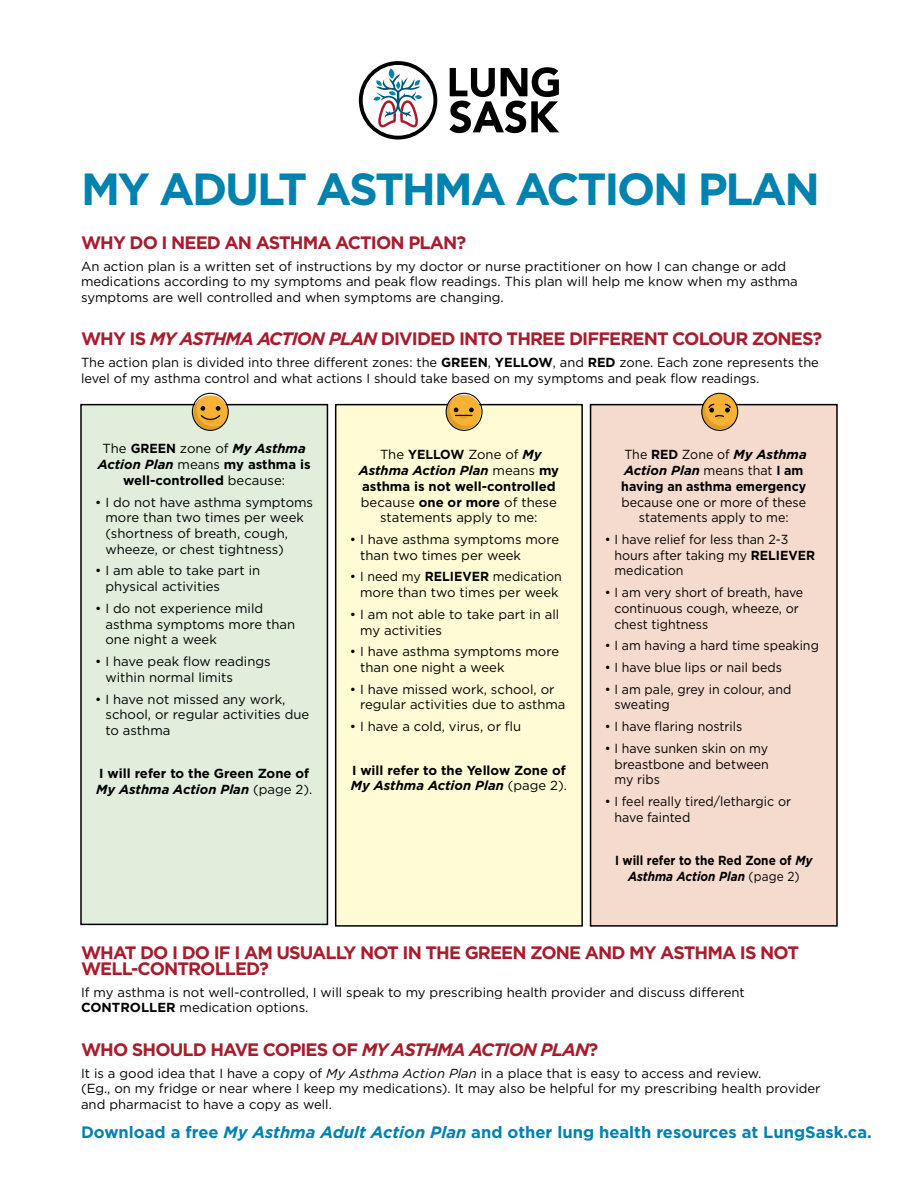
<style>
.page{position:relative;width:918px;height:1188px;background:#fff}
.page>*{position:absolute;margin:0;border:0;box-sizing:border-box;transform-origin:0 0}
.t1{font:700 45px "Gotham";letter-spacing:-.05em;color:#0082ae}
.t2{font:700 18px/15.8px "Gotham";letter-spacing:-.05em;color:#a81d2e}
.t3{font:700 16.5px "Gotham";color:#0082ae}
.t4{font:13.2px/15.8px "Gotham";color:#000}
.t5{font:13.2px/15.8px "Gotham";color:#000;scale:.95 1}
.t6{font:700 13.2px/15.8px "Gotham";color:#000;text-align:center;scale:.95 1}
.t7{font:700 13.2px/15.8px "Gotham";color:#000}
.t8{font:700 13.2px/15.8px "Gotham";color:#000;text-align:center;scale:.9 1}
.s1{font-style:italic}
.s2{font-weight:700}
.s3{font-weight:400}
.s4{font-weight:700;font-style:italic}
</style>
<div class="page">
<div style="left:81px;top:405px;width:246px;height:519px;background:#e1eedc"></div>
<div style="left:80px;top:404px;width:248px;height:521px;border:2px solid #000"></div>
<div style="left:336px;top:405px;width:246px;height:521px;background:#fffcd5"></div>
<div style="left:335px;top:404px;width:248px;height:523px;border:2px solid #000"></div>
<div style="left:591px;top:405px;width:246px;height:521px;background:#f5dace"></div>
<div style="left:590px;top:404px;width:248px;height:523px;border:2px solid #000"></div>
<svg style="left:192px;top:395px;width:36px;height:35px"></svg>
<div style="left:192px;top:393px;width:37px;height:38px;border:1px solid #000;border-radius:50%"></div>
<svg style="left:702px;top:394px;width:35px;height:36px"></svg>
<div style="left:701px;top:393px;width:37px;height:38px;border:1px solid #000;border-radius:50%"></div>
<svg style="left:446px;top:395px;width:35px;height:35px"></svg>
<div style="left:446px;top:393px;width:37px;height:38px;border:1px solid #000;border-radius:50%"></div>
<svg style="left:449px;top:67px;width:110px;height:66px"></svg>
<svg style="left:359px;top:61px;width:78px;height:79px"></svg>
<div style="left:363px;top:65px;width:70px;height:71px;background:#fff;border-radius:50%"></div>
<svg style="left:373px;top:69px;width:49px;height:58px"></svg>
<h1 class="t1" style="left:81px;top:160px;width:741px">MY ADULT ASTHMA ACTION PLAN</h1>
<h2 class="t2" style="left:81px;top:235px;width:387px">WHY DO I NEED AN ASTHMA ACTION PLAN?</h2>
<p class="t4" style="left:81px;top:258px;width:718px">An action plan is a written set of instructions by my doctor or nurse practitioner on how I can change or add medications according to my symptoms and peak flow readings. This plan will help me know when my asthma symptoms are well controlled and when symptoms are changing.</p>
<h2 class="t2" style="left:81px;top:331px;width:743px">WHY IS <span class="s1">MY ASTHMA ACTION PLAN</span> DIVIDED INTO THREE DIFFERENT COLOUR ZONES?</h2>
<p class="t4" style="left:81px;top:354px;width:739px">The action plan is divided into three different zones: the <span class="s2">GREEN</span>, <span class="s2">YELLOW</span>, and <span class="s2">RED</span> zone. Each zone represents the level of my asthma control and what actions I should take based on my symptoms and peak flow readings.</p>
<p class="t6" style="left:98px;top:441px;width:226px"><span class="s3">The</span> GREEN <span class="s3">zone of</span> <span class="s1">My Asthma<br>Action Plan</span> <span class="s3">means</span> my asthma is well-controlled <span class="s3">because:</span></p>
<p class="t4" style="left:105px;top:494px;width:209px;text-indent:-10px">• I do not have asthma symptoms more than two times per week (shortness of breath, cough, wheeze, or chest tightness)</p>
<p class="t4" style="left:105px;top:563px;width:156px;text-indent:-10px">• I am able to take part in physical activities</p>
<p class="t4" style="left:105px;top:600px;width:191px;text-indent:-10px">• I do not experience mild asthma symptoms more than one night a week</p>
<p class="t4" style="left:105px;top:653px;width:167px;text-indent:-10px">• I have peak flow readings within normal limits</p>
<p class="t4" style="left:105px;top:691px;width:205px;text-indent:-10px">• I have not missed any work, school, or regular activities due to asthma</p>
<p class="t7" style="left:96px;top:766px;width:218px">I will refer to the Green Zone of<br><span class="s1">My Asthma Action Plan</span> <span class="s3">(page 2).</span></p>
<p class="t4" style="left:359px;top:446px;width:202px;text-align:center">The <span class="s2">YELLOW</span> Zone of <span class="s4">My<br>Asthma Action Plan</span> means <span class="s2">my asthma is not well-controlled </span>because <span class="s2">one or more</span> of these statements apply to me:</p>
<p class="t4" style="left:360px;top:531px;width:201px;text-indent:-10px">• I have asthma symptoms more than two times per week</p>
<p class="t4" style="left:350px;top:569px;width:213px;text-align:center">• I need my <span class="s2">RELIEVER</span> medication more than two times per week</p>
<p class="t4" style="left:360px;top:606px;width:201px;text-indent:-10px">• I am not able to take part in all my activities</p>
<p class="t4" style="left:360px;top:643px;width:201px;text-indent:-10px">• I have asthma symptoms more than one night a week</p>
<p class="t4" style="left:360px;top:681px;width:207px;text-indent:-10px">• I have missed work, school, or regular activities due to asthma</p>
<p class="t4" style="left:350px;top:718px;width:173px">• I have a cold, virus, or flu</p>
<p class="t7" style="left:351px;top:762px;width:218px">I will refer to the Yellow Zone of<br><span class="s1">My Asthma Action Plan</span> <span class="s3">(page 2).</span></p>
<p class="t6" style="left:621px;top:447px;width:197px;text-align:left"><span class="s3">The</span> RED <span class="s3">Zone of</span> <span class="s1">My Asthma<br>Action Plan</span> <span class="s3">means that</span> I am having an asthma emergency</p>
<p class="t5" style="left:622px;top:494px;width:196px;text-align:center">because one or more of these statements apply to me:</p>
<p class="t5" style="left:615px;top:531px;width:213px;text-indent:-10px">• I have relief for less than 2-3 hours after taking my <span class="s2">RELIEVER </span>medication</p>
<p class="t5" style="left:615px;top:584px;width:200px;text-indent:-10px">• I am very short of breath, have continuous cough, wheeze, or chest tightness</p>
<p class="t5" style="left:605px;top:638px;width:227px">• I am having a hard time speaking</p>
<p class="t5" style="left:605px;top:659px;width:188px">• I have blue lips or nail beds</p>
<p class="t5" style="left:615px;top:681px;width:188px;text-indent:-10px">• I am pale, grey in colour, and sweating</p>
<p class="t5" style="left:605px;top:718px;width:146px">• I have flaring nostrils</p>
<p class="t5" style="left:615px;top:740px;width:164px;text-align:justify;text-indent:-10px">• I have sunken skin on my breastbone and between my ribs</p>
<p class="t5" style="left:615px;top:793px;width:187px;text-indent:-10px">• I feel really tired/lethargic or have fainted</p>
<p class="t8" style="left:615px;top:853px;width:221px">I will refer to the Red Zone of <span class="s1">My<br>Asthma Action Plan</span> <span class="s3">(page 2)</span></p>
<h2 class="t2" style="left:81px;top:945px;width:720px">WHAT DO I DO IF I AM USUALLY NOT IN THE GREEN ZONE AND MY ASTHMA IS NOT<br>WELL-CONTROLLED?</h2>
<p class="t4" style="left:81px;top:984px;width:665px">If my asthma is not well-controlled, I will speak to my prescribing health provider and discuss different<br><span class="s2">CONTROLLER</span> medication options.</p>
<h2 class="t2" style="left:81px;top:1041px;width:519px">WHO SHOULD HAVE COPIES OF <span class="s1">MY ASTHMA ACTION PLAN</span>?</h2>
<p class="t4" style="left:81px;top:1065px;width:741px">It is a good idea that I have a copy of <span class="s1">My Asthma Action Plan</span> in a place that is easy to access and review.<br>(Eg., on my fridge or near where I keep my medications). It may also be helpful for my prescribing health provider and pharmacist to have a copy as well.</p>
<p class="t3" style="left:81px;top:1121px;width:792px">Download a free <span class="s1">My Asthma Adult Action Plan</span> and other lung health resources at LungSask.ca.</p>
</div>
